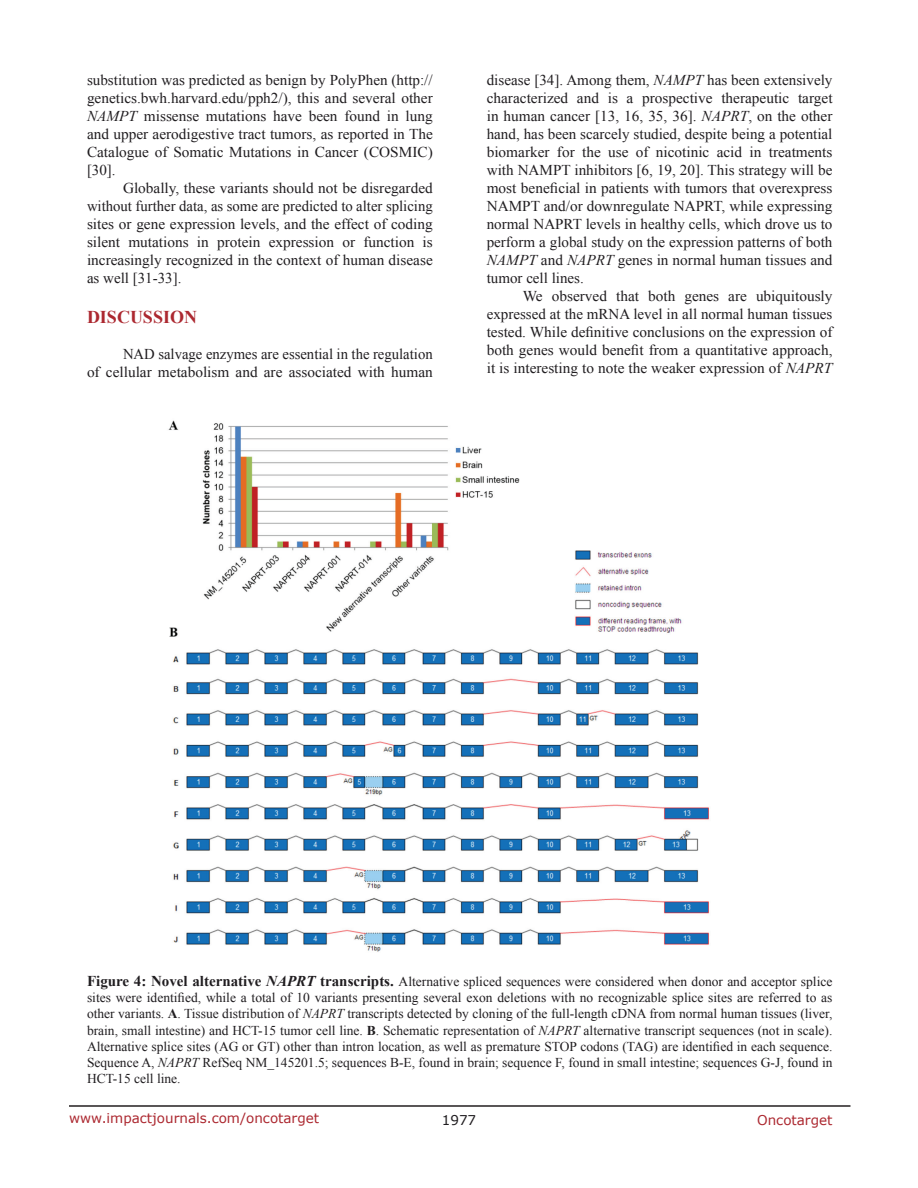
<style>
.page{position:relative;width:918px;height:1188px;background:#fff}
.page>*{position:absolute;margin:0;border:0;box-sizing:border-box;transform-origin:0 0}
.t1{font:700 18px "Times New Roman";color:#ac2830}
.t2{font:15px/18px "Times New Roman";color:#201d20;text-align:justify}
.t3{font:13.5px/16.2px "Times New Roman";color:#201d20;text-align:justify}
.t4{font:13.5px "Verdana";color:#ac2830}
.t5{font:13.5px "Verdana";color:#201d20}
.s1{font-style:italic}
.s2{font-weight:700;font-size:15px}
.s3{font-weight:700;font-style:italic;font-size:15px}
.s4{font-weight:700}
</style>
<div class="page">
<hr style="left:69px;top:1105px;width:781px;height:2px;background:#231f20">
<img style="left:168px;top:420px;width:541px;height:532px">
<p class="t2" style="left:87px;top:71px;width:347px">substitution was predicted as benign by PolyPhen (http:// genetics.bwh.harvard.edu/pph2/), this and several other <span class="s1">NAMPT</span> missense mutations have been found in lung and upper aerodigestive tract tumors, as reported in The Catalogue of Somatic Mutations in Cancer (COSMIC) [30].</p>
<p class="t2" style="left:87px;top:179px;width:347px;text-indent:36px">Globally, these variants should not be disregarded without further data, as some are predicted to alter splicing sites or gene expression levels, and the effect of coding silent mutations in protein expression or function is increasingly recognized in the context of human disease as well [31-33].</p>
<p class="t1" style="left:87px;top:305px;width:112px">DISCUSSION</p>
<p class="t2" style="left:87px;top:345px;width:347px;text-align:right">NAD salvage enzymes are essential in the regulation<br>of cellular metabolism and are associated with human</p>
<p class="t2" style="left:487px;top:71px;width:347px">disease [34]. Among them, <span class="s1">NAMPT</span> has been extensively characterized and is a prospective therapeutic target in human cancer [13, 16, 35, 36]. <span class="s1">NAPRT</span>, on the other hand, has been scarcely studied, despite being a potential biomarker for the use of nicotinic acid in treatments with NAMPT inhibitors [6, 19, 20]. This strategy will be most beneficial in patients with tumors that overexpress NAMPT and/or downregulate NAPRT, while expressing normal NAPRT levels in healthy cells, which drove us to perform a global study on the expression patterns of both <span class="s1">NAMPT</span> and <span class="s1">NAPRT</span> genes in normal human tissues and tumor cell lines.</p>
<p class="t2" style="left:487px;top:287px;width:347px;text-indent:36px">We observed that both genes are ubiquitously expressed at the mRNA level in all normal human tissues tested. While definitive conclusions on the expression of both genes would benefit from a quantitative approach, it is interesting to note the weaker expression of <span class="s1">NAPRT</span></p>
<p class="t3" style="left:87px;top:973px;width:747px"><span class="s2">Figure 4: Novel alternative</span> <span class="s3">NAPRT</span> <span class="s2">transcripts.</span> Alternative spliced sequences were considered when donor and acceptor splice sites were identified, while a total of 10 variants presenting several exon deletions with no recognizable splice sites are referred to as other variants. <span class="s4">A</span>. Tissue distribution of <span class="s1">NAPRT</span> transcripts detected by cloning of the full-length cDNA from normal human tissues (liver, brain, small intestine) and HCT-15 tumor cell line. <span class="s4">B</span>. Schematic representation of <span class="s1">NAPRT</span> alternative transcript sequences (not in scale).<br>Alternative splice sites (AG or GT) other than intron location, as well as premature STOP codons (TAG) are identified in each sequence.<br>Sequence A, <span class="s1">NAPRT</span> RefSeq NM_145201.5; sequences B-E, found in brain; sequence F, found in small intestine; sequences G-J, found in HCT-15 cell line.</p>
<p class="t4" style="left:69px;top:1109px;width:252px">www.impactjournals.com/oncotarget</p>
<p class="t5" style="left:442px;top:1111px;width:36px">1977</p>
<p class="t4" style="left:757px;top:1111px;width:77px">Oncotarget</p>
</div>
